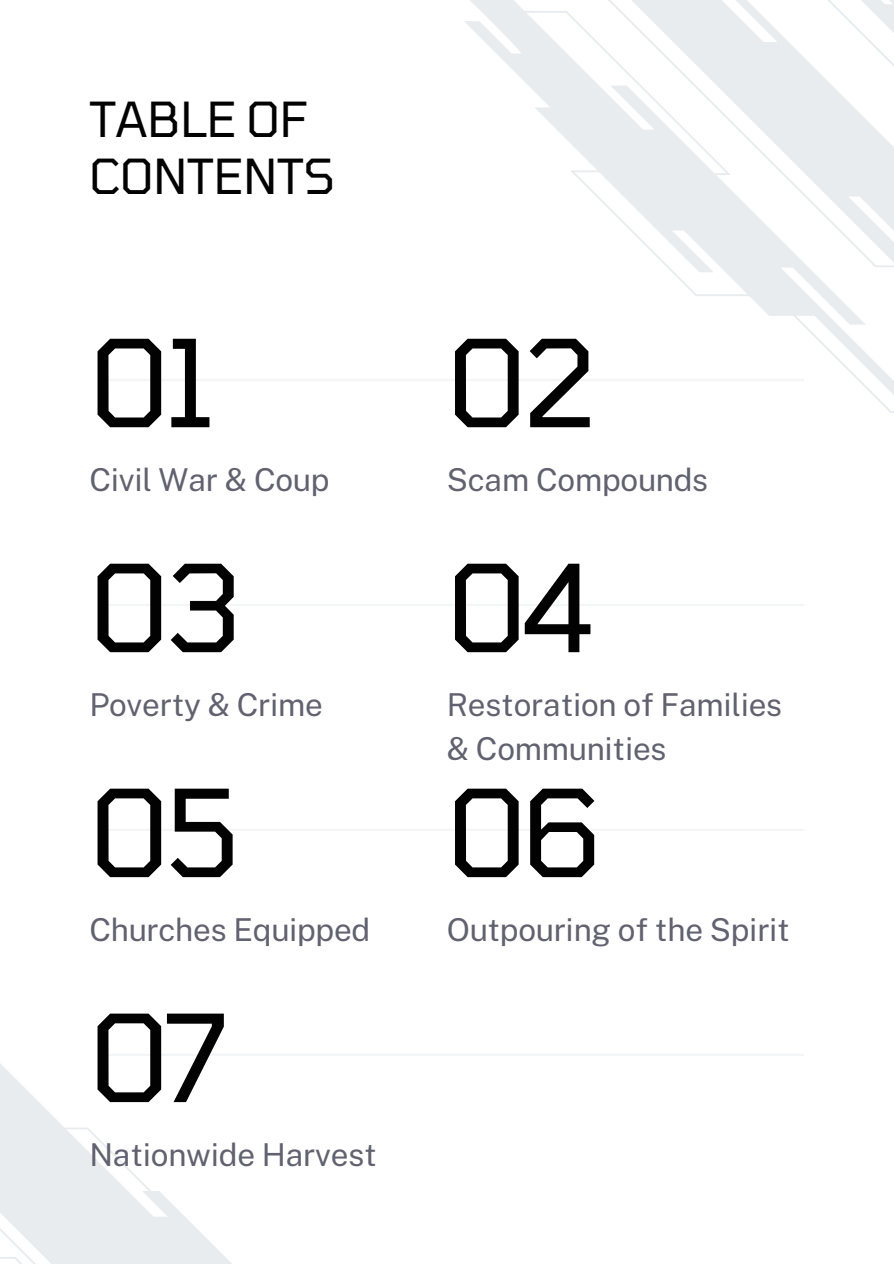
<style>
.page{position:relative;width:894px;height:1264px;background:#fff}
.page>*{position:absolute;margin:0;border:0;box-sizing:border-box;transform-origin:0 0}
.t1{font:120px/224.9px "Tomorrow";letter-spacing:-.04em;color:#020202}
.t2{font:48px/57.3px "Tomorrow";letter-spacing:-.01em;color:#020202}
.t3{font:31.5px/43.8px "Public Sans";letter-spacing:-.01em;color:#626170}
</style>
<div class="page">
<svg style="left:464px;top:0;width:45px;height:66px"></svg>
<svg style="left:509px;top:0;width:384px;height:413px"></svg>
<hr style="left:103px;top:379px;width:701px;height:2px;background:#e9ecef">
<hr style="left:103px;top:603px;width:701px;height:3px;background:#e9ecef">
<hr style="left:103px;top:828px;width:701px;height:3px;background:#e9ecef">
<svg style="left:0;top:1055px;width:438px;height:208px"></svg>
<svg style="left:0;top:1127px;width:158px;height:136px"></svg>
<hr style="left:103px;top:1053px;width:701px;height:2px;background:#e9ecef">
<h2 class="t2" style="left:89px;top:85px;width:247px">TABLE OF<br>CONTENTS</h2>
<h1 class="t1" style="left:89px;top:259px;width:154px">01<br>03</h1>
<p class="t3" style="left:89px;top:456px;width:241px">Civil War &amp; Coup</p>
<p class="t3" style="left:89px;top:681px;width:235px">Poverty &amp; Crime</p>
<h1 class="t1" style="left:446px;top:259px;width:153px">02<br>04</h1>
<p class="t3" style="left:446px;top:456px;width:263px">Scam Compounds</p>
<p class="t3" style="left:446px;top:681px;width:337px">Restoration of Families &amp; Communities</p>
<h1 class="t1" style="left:89px;top:708px;width:153px">05</h1>
<h1 class="t1" style="left:446px;top:708px;width:157px">06</h1>
<p class="t3" style="left:89px;top:905px;width:282px">Churches Equipped</p>
<p class="t3" style="left:446px;top:905px;width:344px">Outpouring of the Spirit</p>
<h1 class="t1" style="left:89px;top:933px;width:139px">07</h1>
<p class="t3" style="left:89px;top:1130px;width:289px">Nationwide Harvest</p>
</div>
